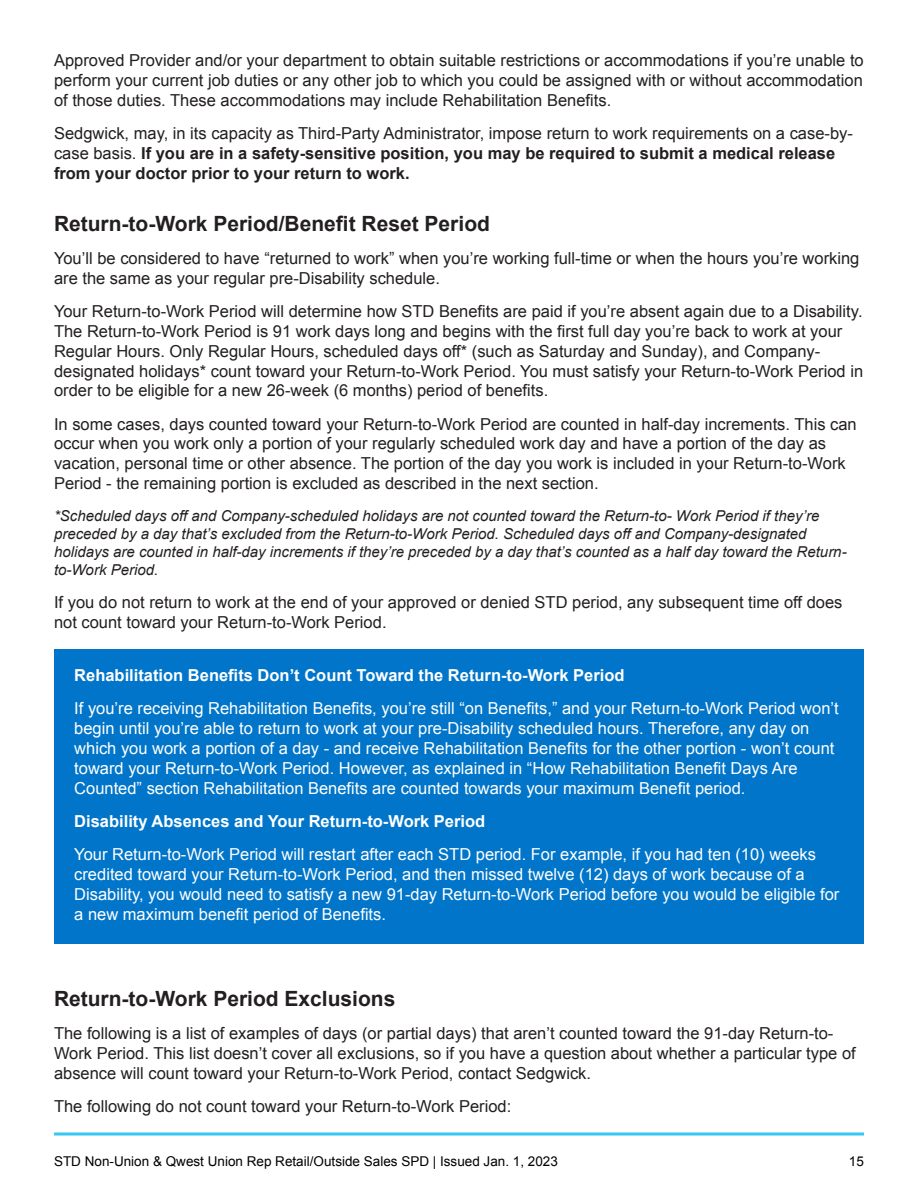
<style>
.page{position:relative;width:918px;height:1188px;background:#fff}
.page>*{position:absolute;margin:0;border:0;box-sizing:border-box;transform-origin:0 0}
.t1{font:700 21px "Arial";color:#231f20}
.t2{font:16.5px/19.8px "Arial";color:#231f20}
.t3{font:16.5px/19.8px "Arial";color:#fff}
.t4{font:700 16.5px/19.8px "Arial";color:#231f20}
.t5{font:700 16.5px "Arial";color:#fff}
.t6{font:italic 15px/18px "Arial";color:#231f20}
.t7{font:13.5px "Arial";color:#000}
.s1{font-weight:400}
</style>
<div class="page">
<svg style="left:54px;top:1132px;width:810px;height:4px;background:#69d4f6"></svg>
<div style="left:54px;top:649px;width:810px;height:56px;background:#0075c9"></div>
<div style="left:54px;top:682px;width:810px;height:135px;background:#0075c9"></div>
<div style="left:54px;top:795px;width:810px;height:56px;background:#0075c9"></div>
<div style="left:54px;top:828px;width:810px;height:115px;background:#0075c9"></div>
<p class="t2" style="left:54px;top:50px;width:811px;text-align:justify">Approved Provider and/or your department to obtain suitable restrictions or accommodations if you’re unable to perform your current job duties or any other job to which you could be assigned with or without accommodation of those duties. These accommodations may include Rehabilitation Benefits.</p>
<p class="t4" style="left:54px;top:124px;width:801px"><span class="s1">Sedgwick, may, in its capacity as Third-Party Administrator, impose return to work requirements on a case-by&shy;case basis.</span> If you are in a safety-sensitive position, you may be required to submit a medical release from your doctor prior to your return to work.</p>
<p class="t1" style="left:54px;top:210px;width:437px">Return-to-Work Period/Benefit Reset Period</p>
<p class="t2" style="left:54px;top:248px;width:807px">You’ll be considered to have “returned to work” when you’re working full-time or when the hours you’re working are the same as your regular pre-Disability schedule.</p>
<p class="t2" style="left:54px;top:302px;width:811px">Your Return-to-Work Period will determine how STD Benefits are paid if you’re absent again due to a Disability.<br>The Return-to-Work Period is 91 work days long and begins with the first full day you’re back to work at your Regular Hours. Only Regular Hours, scheduled days off* (such as Saturday and Sunday), and Company&shy;designated holidays* count toward your Return-to-Work Period. You must satisfy your Return-to-Work Period in order to be eligible for a new 26-week (6 months) period of benefits.</p>
<p class="t2" style="left:54px;top:414px;width:804px">In some cases, days counted toward your Return-to-Work Period are counted in half-day increments. This can occur when you work only a portion of your regularly scheduled work day and have a portion of the day as vacation, personal time or other absence. The portion of the day you work is included in your Return-to-Work Period - the remaining portion is excluded as described in the next section.</p>
<p class="t6" style="left:54px;top:506px;width:794px">*Scheduled days off and Company-scheduled holidays are not counted toward the Return-to- Work Period if they’re preceded by a day that’s excluded from the Return-to-Work Period. Scheduled days off and Company-designated holidays are counted in half-day increments if they’re preceded by a day that’s counted as a half day toward the Return&shy;to-Work Period.</p>
<p class="t2" style="left:54px;top:592px;width:790px">If you do not return to work at the end of your approved or denied STD period, any subsequent time off does not count toward your Return-to-Work Period.</p>
<p class="t5" style="left:74px;top:664px;width:552px">Rehabilitation Benefits Don’t Count Toward the Return-to-Work Period</p>
<p class="t3" style="left:74px;top:699px;width:766px">If you’re receiving Rehabilitation Benefits, you’re still “on Benefits,” and your Return-to-Work Period won’t begin until you’re able to return to work at your pre-Disability scheduled hours. Therefore, any day on which you work a portion of a day - and receive Rehabilitation Benefits for the other portion - won’t count toward your Return-to-Work Period. However, as explained in “How Rehabilitation Benefit Days Are Counted” section Rehabilitation Benefits are counted towards your maximum Benefit period.</p>
<p class="t5" style="left:74px;top:810px;width:413px">Disability Absences and Your Return-to-Work Period</p>
<p class="t3" style="left:74px;top:845px;width:767px">Your Return-to-Work Period will restart after each STD period. For example, if you had ten (10) weeks credited toward your Return-to-Work Period, and then missed twelve (12) days of work because of a Disability, you would need to satisfy a new 91-day Return-to-Work Period before you would be eligible for a new maximum benefit period of Benefits.</p>
<p class="t1" style="left:54px;top:984px;width:343px">Return-to-Work Period Exclusions</p>
<p class="t2" style="left:54px;top:1023px;width:803px">The following is a list of examples of days (or partial days) that aren’t counted toward the 91-day Return-to-<br>Work Period. This list doesn’t cover all exclusions, so if you have a question about whether a particular type of absence will count toward your Return-to-Work Period, contact Sedgwick.</p>
<p class="t2" style="left:54px;top:1096px;width:459px">The following do not count toward your Return-to-Work Period:</p>
<p class="t7" style="left:54px;top:1152px;width:505px">STD Non-Union &amp; Qwest Union Rep Retail/Outside Sales SPD | Issued Jan. 1, 2023</p>
<p class="t7" style="left:849px;top:1152px;width:17px">15</p>
</div>
